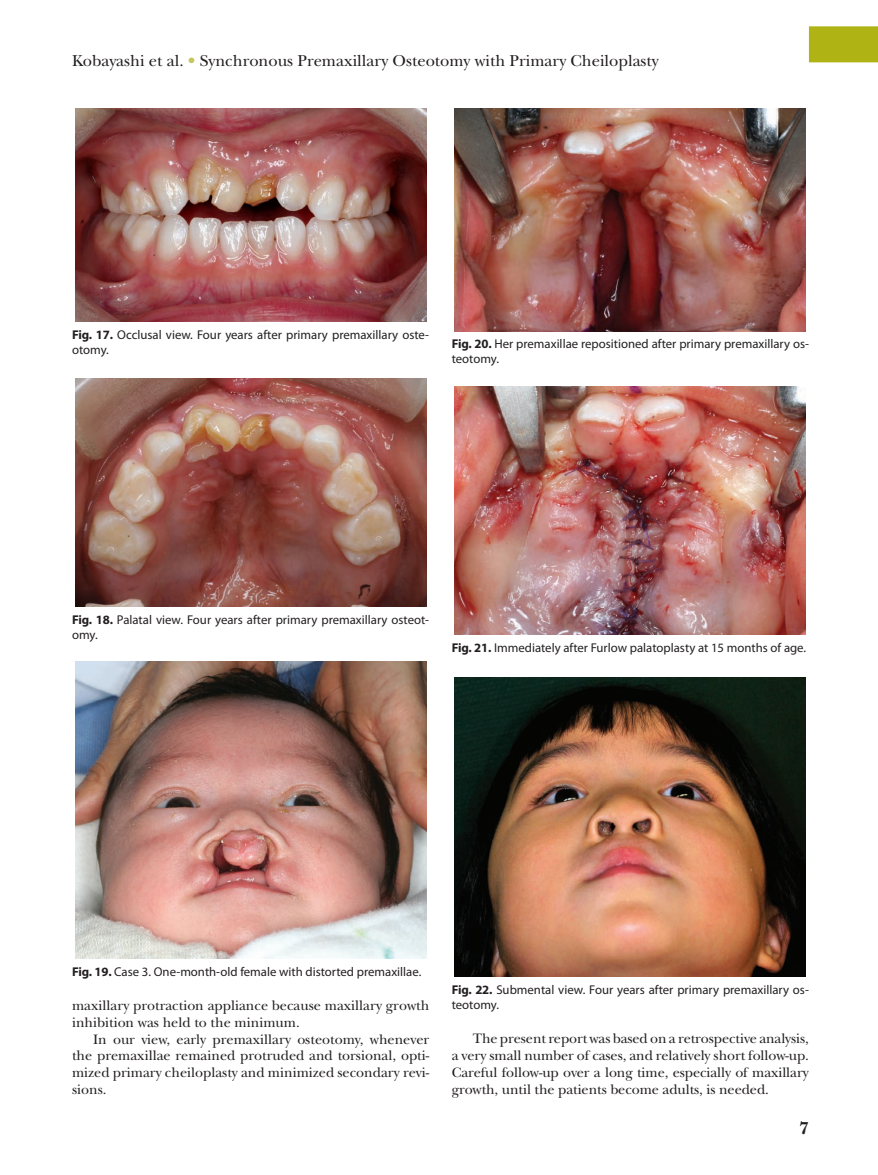
<style>
.page{position:relative;width:878px;height:1175px;background:#fff}
.page>*{position:absolute;margin:0;border:0;box-sizing:border-box;transform-origin:0 0}
.t1{font:700 18px "New Baskerville";color:#231f20}
.t2{font:16.5px "New Baskerville";color:#231f20}
.t3{font:14.25px/16.8px "New Baskerville";color:#231f20;text-align:justify}
.t4{font:12.75px/15px "Myriad Pro";color:#231f20}
.s1{color:#c5c660}
.s2{font-weight:700}
</style>
<div class="page">
<div style="left:808px;top:26px;width:70px;height:36px;background:#afb314"></div>
<img style="left:75px;top:108px;width:351px;height:213px">
<img style="left:75px;top:378px;width:351px;height:228px">
<img style="left:75px;top:662px;width:351px;height:296px">
<img style="left:455px;top:108px;width:351px;height:223px">
<img style="left:455px;top:386px;width:351px;height:248px">
<img style="left:455px;top:677px;width:351px;height:299px">
<p class="t2" style="left:72px;top:51px;width:588px">Kobayashi et al. <span class="s1">•</span> Synchronous Premaxillary Osteotomy with Primary Cheiloplasty</p>
<p class="t4" style="left:72px;top:327px;width:358px"><span class="s2">Fig. 17.</span> Occlusal view. Four years after primary premaxillary oste&shy;otomy.</p>
<p class="t4" style="left:452px;top:336px;width:359px"><span class="s2">Fig. 20.</span> Her premaxillae repositioned after primary premaxillary os&shy;teotomy.</p>
<p class="t4" style="left:72px;top:611px;width:358px"><span class="s2">Fig. 18.</span> Palatal view. Four years after primary premaxillary osteot&shy;omy.</p>
<p class="t4" style="left:452px;top:640px;width:356px"><span class="s2">Fig. 21.</span> I mmediately after Furlow palatoplasty at 15 months of age.</p>
<p class="t4" style="left:72px;top:964px;width:351px"><span class="s2">Fig. 19.</span> Case 3. One-month-old female with distorted premaxillae.</p>
<p class="t4" style="left:452px;top:981px;width:358px"><span class="s2">Fig. 22.</span> Submental view. Four years after primary premaxillary os&shy;teotomy.</p>
<p class="t3" style="left:72px;top:997px;width:359px">maxillary protraction appliance because maxillary growth inhibition was held to the minimum.</p>
<p class="t3" style="left:72px;top:1030px;width:359px;text-indent:21px">In our view, early premaxillary osteotomy, whenever the premaxillae remained protruded and torsional, opti&shy;mized primary cheiloplasty and minimized secondary revi&shy;sions.</p>
<p class="t3" style="left:451px;top:1029px;width:359px;text-indent:21px">The present report was based on a retrospective analysis, a very small number of cases, and relatively short follow-up.<br>Careful follow-up over a long time, especially of maxillary growth, until the patients become adults, is needed.</p>
<p class="t1" style="left:799px;top:1118px;width:11px">7</p>
</div>
